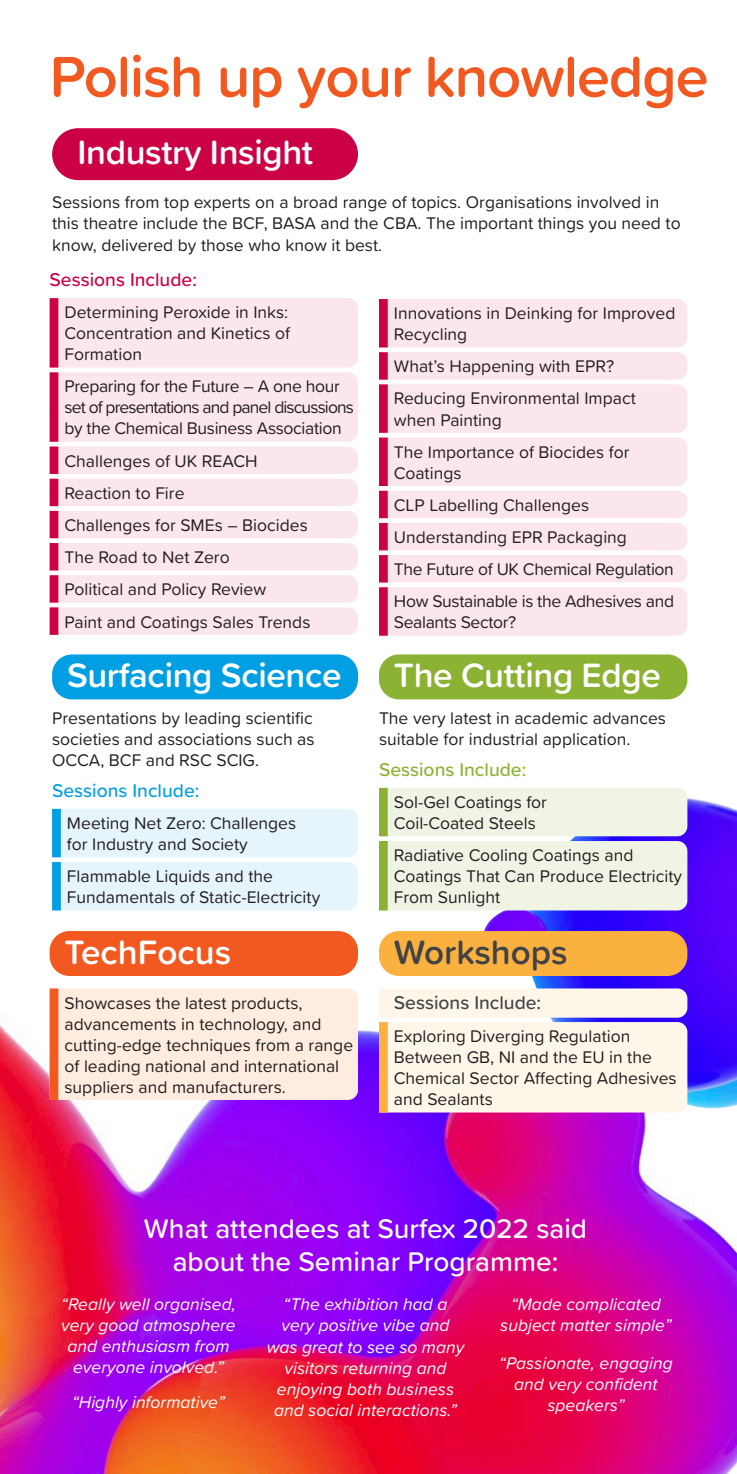
<style>
.page{position:relative;width:737px;height:1474px;background:#fff}
.page>*{position:absolute;margin:0;border:0;box-sizing:border-box;transform-origin:0 0}
.t1{font:600 59.5px "Proxima Soft";letter-spacing:-.02em;color:#f15921}
.Industry_Insight_Paper{font:600 35px "Proxima Soft";letter-spacing:-.01em;color:#fff}
.Industry_Insight_Paper-2{font:600 35px "Proxima Soft";color:#414346}
.t2{font:500 28px/33.6px "Proxima Soft";color:#fff;text-align:center}
.TechFocus_paper{font:500 19.25px "Proxima Soft";color:#414346}
.t3{font:500 19.25px "Proxima Soft";color:#8bb232}
.t4{font:500 19.25px "Proxima Soft";color:#009fe3}
.t5{font:500 19.25px "Proxima Soft";color:#c04}
.TechFocus_paper-2{font:17.5px/21px "Proxima Soft";color:#231f20}
.Industry_Insight_Paper-3{font:17.5px/21px "Proxima Soft";color:#231f20}
.t6{font:italic 17.5px/21px "Proxima Soft";color:#fff;text-align:center}
.Industry_Insight_Paper-4{font:17.5px/21px "Proxima Soft";letter-spacing:-.02em;color:#231f20}
.Cutting_Edge_Paper{font:17.5px/21px "Proxima Soft";color:#231f20}
.Workshops_title{font:17.5px/21px "Proxima Soft";color:#231f20}
</style>
<div class="page">
<img style="left:0;top:944px;width:737px;height:529px">
<img style="left:477px;top:797px;width:260px;height:312px">
<div style="left:58px;top:988px;width:300px;height:111px;background:#feecdf"></div>
<div style="left:50px;top:988px;width:8px;height:111px;background:#f15921"></div>
<div style="left:379px;top:988px;width:308px;height:124px;background:#fef6e8"></div>
<div style="left:379px;top:1022px;width:9px;height:90px;background:#fbb140"></div>
<div style="left:379px;top:787px;width:308px;height:123px;background:#f0f4e5"></div>
<div style="left:379px;top:841px;width:9px;height:69px;background:#8bb232"></div>
<svg style="left:52px;top:808px;width:306px;height:102px;background:#e4f4fb"></svg>
<div style="left:52px;top:862px;width:9px;height:48px;background:#009fe3"></div>
<div style="left:52px;top:654px;width:306px;height:45px;background:#009fe3;border-radius:20px"></div>
<div style="left:379px;top:654px;width:308px;height:45px;background:#8bb232;border-radius:20px"></div>
<div style="left:50px;top:931px;width:308px;height:45px;background:#f15921;border-radius:20px"></div>
<div style="left:379px;top:931px;width:308px;height:45px;background:#fbb140;border-radius:20px"></div>
<svg style="left:50px;top:298px;width:308px;height:337px;background:#f9e3ea"></svg>
<div style="left:50px;top:607px;width:8px;height:28px;background:#c04"></div>
<svg style="left:379px;top:299px;width:308px;height:336px;background:#f9e3ea"></svg>
<div style="left:379px;top:587px;width:9px;height:48px;background:#c04"></div>
<div style="left:52px;top:128px;width:306px;height:52px;background:#c04;border-radius:26px"></div>
<p class="t1" style="left:50px;top:32px;width:660px">Polish up your knowledge</p>
<p class="Industry_Insight_Paper" style="left:77px;top:126px;width:237px">Industry Insight</p>
<p class="TechFocus_paper-2" style="left:52px;top:191px;width:630px">Sessions from top experts on a broad range of topics. Organisations involved in this theatre include the BCF, BASA and the CBA. The important things you need to know, delivered by those who know it best.</p>
<p class="t5" style="left:50px;top:265px;width:149px">Sessions Include:</p>
<p class="Industry_Insight_Paper-3" style="left:64px;top:301px;width:227px;text-align:justify">Determining Peroxide in Inks:<br>Concentration and Kinetics of Formation</p>
<p class="Industry_Insight_Paper-4" style="left:64px;top:375px;width:291px">Preparing for the Future – A one hour set of presentations and panel discussions by the Chemical Business Association</p>
<p class="Industry_Insight_Paper-3" style="left:64px;top:449px;width:194px">Challenges of UK REACH</p>
<p class="Industry_Insight_Paper-3" style="left:64px;top:481px;width:121px">Reaction to Fire</p>
<p class="Industry_Insight_Paper-3" style="left:64px;top:514px;width:245px">Challenges for SMEs – Biocides</p>
<p class="Industry_Insight_Paper-3" style="left:64px;top:546px;width:167px">The Road to Net Zero</p>
<p class="Industry_Insight_Paper-3" style="left:64px;top:578px;width:203px">Political and Policy Review</p>
<p class="Industry_Insight_Paper-3" style="left:64px;top:610px;width:247px">Paint and Coatings Sales Trends</p>
<p class="Industry_Insight_Paper-3" style="left:394px;top:302px;width:283px">Innovations in Deinking for Improved<br>Recycling</p>
<p class="Industry_Insight_Paper-3" style="left:394px;top:355px;width:222px">What’s Happening with EPR?</p>
<p class="Industry_Insight_Paper-3" style="left:394px;top:387px;width:243px">Reducing Environmental Impact when Painting</p>
<p class="Industry_Insight_Paper-3" style="left:394px;top:440px;width:237px">The Importance of Biocides for<br>Coatings</p>
<p class="Industry_Insight_Paper-3" style="left:394px;top:493px;width:197px">CLP Labelling Challenges</p>
<p class="Industry_Insight_Paper-3" style="left:394px;top:526px;width:235px">Understanding EPR Packaging</p>
<p class="Industry_Insight_Paper-4" style="left:394px;top:558px;width:281px">The Future of UK Chemical Regulation</p>
<p class="Industry_Insight_Paper-4" style="left:394px;top:590px;width:282px">How Sustainable is the Adhesives and<br>Sealants Sector?</p>
<p class="Industry_Insight_Paper" style="left:67px;top:649px;width:276px">Surfacing Science</p>
<p class="Industry_Insight_Paper" style="left:394px;top:649px;width:268px">The Cutting Edge</p>
<p class="TechFocus_paper-2" style="left:52px;top:707px;width:264px;text-align:justify">Presentations by leading scientific societies and associations such as OCCA, BCF and RSC SCIG.</p>
<p class="t4" style="left:52px;top:775px;width:149px">Sessions Include:</p>
<p class="Workshops_title" style="left:67px;top:811px;width:231px">Meeting Net Zero: Challenges for Industry and Society</p>
<p class="Workshops_title" style="left:67px;top:865px;width:255px">Flammable Liquids and the<br>Fundamentals of Static-Electricity</p>
<p class="TechFocus_paper-2" style="left:379px;top:707px;width:289px">The very latest in academic advances suitable for industrial application.</p>
<p class="t3" style="left:379px;top:754px;width:149px">Sessions Include:</p>
<p class="Cutting_Edge_Paper" style="left:394px;top:790px;width:155px">Sol-Gel Coatings for<br>Coil-Coated Steels</p>
<p class="Cutting_Edge_Paper" style="left:394px;top:844px;width:290px">Radiative Cooling Coatings and<br>Coatings That Can Produce Electricity<br>From Sunlight</p>
<p class="Industry_Insight_Paper" style="left:64px;top:925px;width:168px">TechFocus</p>
<p class="Industry_Insight_Paper-2" style="left:394px;top:925px;width:175px">Workshops</p>
<p class="TechFocus_paper-2" style="left:64px;top:991px;width:290px">Showcases the latest products, advancements in technology, and cutting-edge techniques from a range of leading national and international suppliers and manufacturers.</p>
<p class="TechFocus_paper" style="left:394px;top:987px;width:149px">Sessions Include:</p>
<p class="TechFocus_paper-2" style="left:394px;top:1024px;width:284px">Exploring Diverging Regulation<br>Between GB, NI and the EU in the<br>Chemical Sector Affecting Adhesives and Sealants</p>
<p class="t2" style="left:144px;top:1210px;width:444px">What attendees at Surfex 2022 said about the Seminar Programme:</p>
<p class="t6" style="left:61px;top:1292px;width:176px">“Really well organised, very good atmosphere and enthusiasm from everyone involved.”</p>
<p class="t6" style="left:72px;top:1390px;width:154px">“Highly informative”</p>
<p class="t6" style="left:267px;top:1293px;width:199px">“The exhibition had a very positive vibe and was great to see so many visitors returning and enjoying both business and social interactions.”</p>
<p class="t6" style="left:500px;top:1293px;width:173px">“Made complicated subject matter simple”</p>
<p class="t6" style="left:499px;top:1351px;width:175px">“Passionate, engaging and very confident speakers”</p>
</div>
